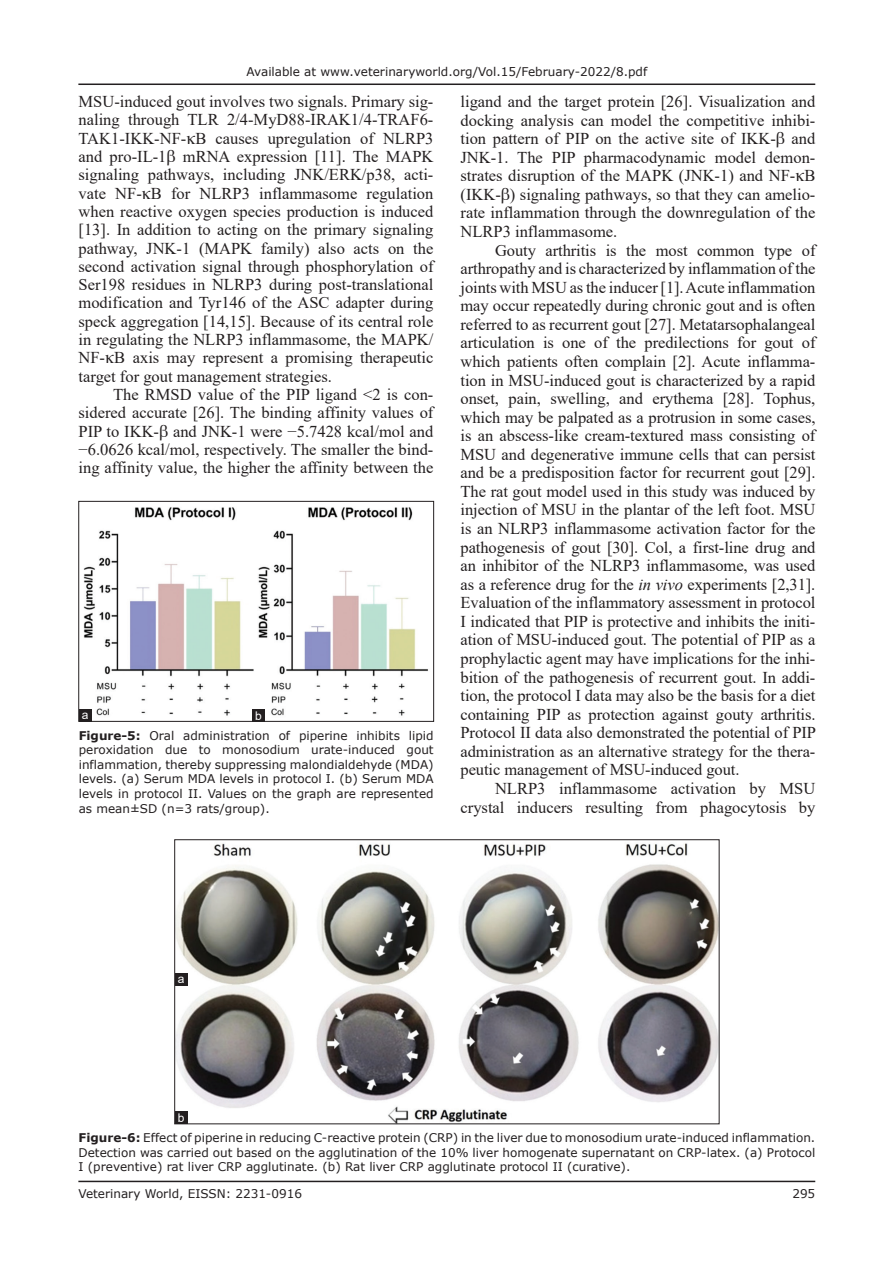
<style>
.page{position:relative;width:894px;height:1263px;background:#fff}
.page>*{position:absolute;margin:0;border:0;box-sizing:border-box;transform-origin:0 0}
.TX{font:16.5px/18.6px "Times New Roman";color:#231f20;text-align:justify}
.FGC{font:12px/14.5px "Verdana";color:#231f20;text-align:justify}
.LABEL{font:12px "Arial";color:#fff}
.s1{font-style:italic}
.s2{font-weight:700}
</style>
<div class="page">
<hr style="left:78px;top:1180px;width:737px;height:2px;background:#231f20">
<hr style="left:78px;top:83px;width:737px;height:2px;background:#231f20">
<img style="left:176px;top:843px;width:541px;height:279px">
<div style="left:174px;top:839px;width:545px;height:285px;border:1px solid #231f20"></div>
<div style="left:175px;top:973px;width:12px;height:13px;background:#231f20"></div>
<div style="left:174px;top:1111px;width:13px;height:13px;background:#231f20"></div>
<img style="left:83px;top:507px;width:345px;height:212px">
<div style="left:78px;top:501px;width:355px;height:220px;border:1px solid #231f20"></div>
<div style="left:79px;top:709px;width:12px;height:12px;background:#231f20"></div>
<div style="left:252px;top:709px;width:13px;height:13px;background:#231f20"></div>
<p class="FGC" style="left:246px;top:64px;width:402px">Available at www.veterinaryworld.org/Vol.15/February-2022/8.pdf</p>
<p class="TX" style="left:78px;top:92px;width:356px">MSU-induced gout involves two signals. Primary sig&shy;naling through TLR 2/4-MyD88-IRAK1/4-TRAF6- TAK1-IKK-NF- B causes upregulation of NLRP3 and pro-IL-1 mRNA expression [11]. The MAPK signaling pathways, including JNK/ERK/p38, acti&shy;vate NF- B for NLRP3 inflammasome regulation when reactive oxygen species production is induced [13]. In addition to acting on the primary signaling pathway, JNK-1 (MAPK family) also acts on the second activation signal through phosphorylation of Ser198 residues in NLRP3 during post-translational modification and Tyr146 of the ASC adapter during speck aggregation [14,15]. Because of its central role in regulating the NLRP3 inflammasome, the MAPK/ NF- B axis may represent a promising therapeutic target for gout management strategies.</p>
<p class="TX" style="left:78px;top:385px;width:356px;text-indent:34px">The RMSD value of the PIP ligand &lt;2 is con&shy;sidered accurate [26]. The binding affinity values of PIP to IKK- and JNK-1 were −5.7428 kcal/mol and −6.0626 kcal/mol, respectively. The smaller the bind&shy;ing affinity value, the higher the affinity between the</p>
<p class="TX" style="left:460px;top:92px;width:356px">ligand and the target protein [26]. Visualization and docking analysis can model the competitive inhibi&shy;tion pattern of PIP on the active site of IKK- and JNK-1. The PIP pharmacodynamic model demon&shy;strates disruption of the MAPK (JNK-1) and NF- B (IKK- ) signaling pathways, so that they can amelio&shy;rate inflammation through the downregulation of the NLRP3 inflammasome.</p>
<p class="TX" style="left:460px;top:240px;width:357px;text-indent:34px">Gouty arthritis is the most common type of arthropathy and is characterized by inflammation of the joints with MSU as the inducer [1]. Acute inflammation may occur repeatedly during chronic gout and is often referred to as recurrent gout [27]. Metatarsophalangeal articulation is one of the predilections for gout of which patients often complain [2]. Acute inflamma&shy;tion in MSU-induced gout is characterized by a rapid onset, pain, swelling, and erythema [28]. Tophus, which may be palpated as a protrusion in some cases, is an abscess-like cream-textured mass consisting of MSU and degenerative immune cells that can persist and be a predisposition factor for recurrent gout [29].<br>The rat gout model used in this study was induced by injection of MSU in the plantar of the left foot. MSU is an NLRP3 inflammasome activation factor for the pathogenesis of gout [30]. Col, a first-line drug and an inhibitor of the NLRP3 inflammasome, was used as a reference drug for the <span class="s1">in vivo</span> experiments [2,31].<br>Evaluation of the inflammatory assessment in protocol I indicated that PIP is protective and inhibits the initi&shy;ation of MSU-induced gout. The potential of PIP as a prophylactic agent may have implications for the inhi&shy;bition of the pathogenesis of recurrent gout. In addi&shy;tion, the protocol I data may also be the basis for a diet containing PIP as protection against gouty arthritis.<br>Protocol II data also demonstrated the potential of PIP administration as an alternative strategy for the thera&shy;peutic management of MSU-induced gout.</p>
<p class="TX" style="left:460px;top:778px;width:356px;text-align:right">NLRP3 inflammasome activation by MSU crystal inducers resulting from phagocytosis by</p>
<p class="LABEL" style="left:82px;top:706px;width:8px">a</p>
<p class="LABEL" style="left:255px;top:707px;width:8px">b</p>
<p class="FGC" style="left:79px;top:728px;width:356px"><span class="s2">Figure-5:</span> Oral administration of piperine inhibits lipid peroxidation due to monosodium urate-induced gout inflammation, thereby suppressing malondialdehyde (MDA) levels. (a) Serum MDA levels in protocol I. (b) Serum MDA levels in protocol II. Values on the graph are represented as mean±SD (n=3 rats/group).</p>
<p class="LABEL" style="left:178px;top:970px;width:8px">a</p>
<p class="LABEL" style="left:178px;top:1109px;width:8px">b</p>
<p class="FGC" style="left:78px;top:1130px;width:738px"><span class="s2">Figure-6:</span> Effect of piperine in reducing C-reactive protein (CRP) in the liver due to monosodium urate-induced inflammation.<br>Detection was carried out based on the agglutination of the 10% liver homogenate supernatant on CRP-latex. (a) Protocol I (preventive) rat liver CRP agglutinate. (b) Rat liver CRP agglutinate protocol II (curative).</p>
<p class="FGC" style="left:78px;top:1186px;width:225px">Veterinary World, EISSN: 2231-0916</p>
<p class="FGC" style="left:792px;top:1186px;width:24px">295</p>
</div>
